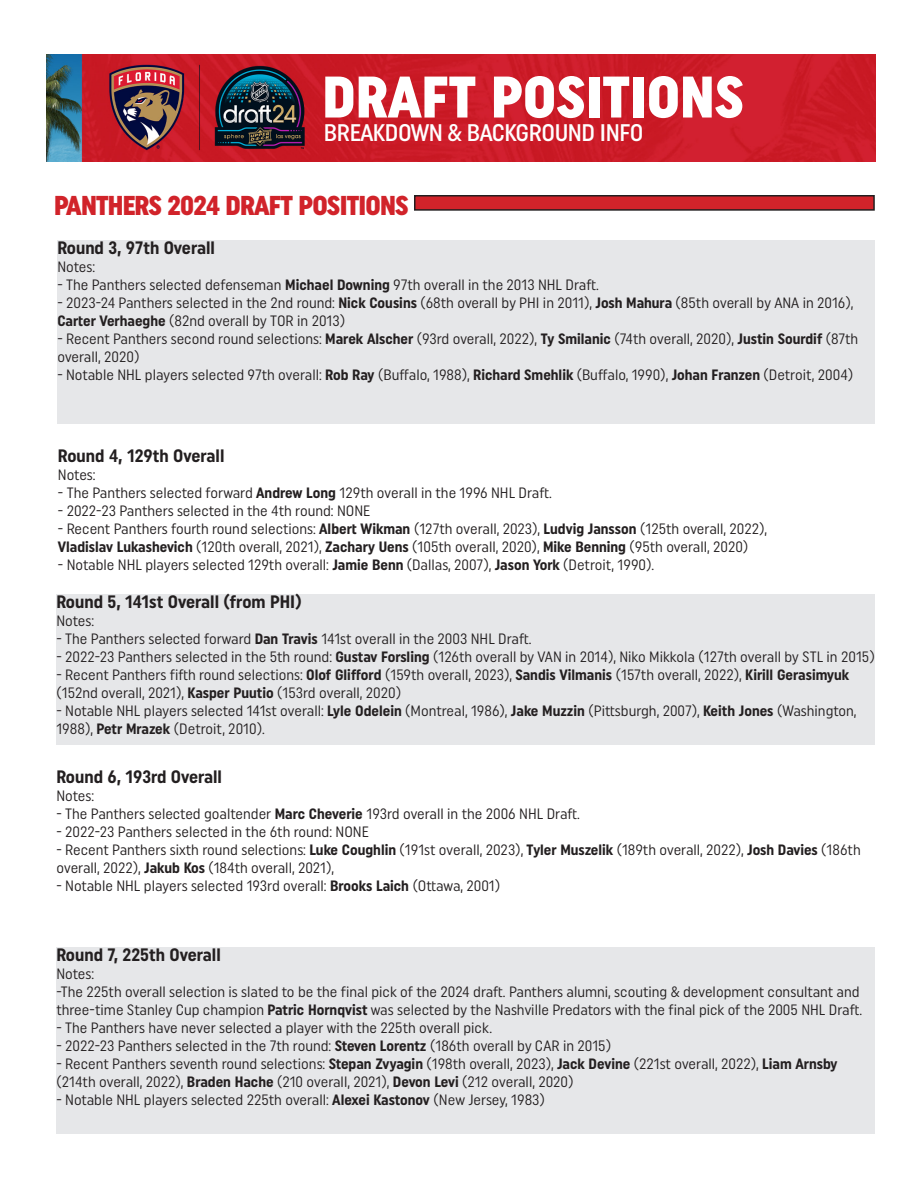
<style>
.page{position:relative;width:918px;height:1188px;background:#fff}
.page>*{position:absolute;margin:0;border:0;box-sizing:border-box;transform-origin:0 0}
.t1{font:900 58.5px "Uniform Condensed";color:#fff}
.t2{font:900 27.3px "Uniform Condensed";letter-spacing:-.03em;color:#d1232a}
.t3{font:500 24px "Uniform Condensed";letter-spacing:-.02em;color:#fff}
.t4{font:700 18px "Uniform Condensed";color:#231f20}
.t5{font:15px/18px "Uniform Condensed";color:#231f20}
.s1{font-weight:700}
</style>
<div class="page">
<div style="left:57px;top:240px;width:818px;height:184px;background:#e6e7e9"></div>
<div style="left:415px;top:196px;width:459px;height:14px;background:#d1232a"></div>
<div style="left:414px;top:195px;width:461px;height:16px;border:2px solid #231f20"></div>
<div style="left:56px;top:594px;width:819px;height:151px;background:#e6e7e9"></div>
<div style="left:56px;top:947px;width:819px;height:187px;background:#e6e7e9"></div>
<img style="left:47px;top:54px;width:829px;height:108px">
<p class="t1" style="left:322px;top:62px;width:423px">DRAFT POSITIONS</p>
<p class="t3" style="left:324px;top:118px;width:321px">BREAKDOWN &amp; BACKGROUND INFO</p>
<p class="t2" style="left:54px;top:189px;width:356px">PANTHERS 2024 DRAFT POSITIONS</p>
<p class="t4" style="left:57px;top:237px;width:159px">Round 3, 97th Overall</p>
<p class="t5" style="left:57px;top:257px;width:39px">Notes:</p>
<p class="t5" style="left:57px;top:275px;width:543px">- The Panthers selected defenseman <span class="s1">Michael Downing</span> 97th overall in the 2013 NHL Draft.</p>
<p class="t5" style="left:57px;top:293px;width:798px">- 2023-24 Panthers selected in the 2nd round: <span class="s1">Nick Cousins</span> (68th overall by PHI in 2011), <span class="s1">Josh Mahura</span> (85th overall by ANA in 2016),<br><span class="s1">Carter Verhaeghe</span> (82nd overall by TOR in 2013)</p>
<p class="t5" style="left:57px;top:329px;width:802px">- Recent Panthers second round selections: <span class="s1">Marek Alscher</span> (93rd overall, 2022), <span class="s1">Ty Smilanic</span> (74th overall, 2020), <span class="s1">Justin Sourdif</span> (87th overall, 2020)</p>
<p class="t5" style="left:57px;top:365px;width:797px">- Notable NHL players selected 97th overall: <span class="s1">Rob Ray</span> (Buffalo, 1988), <span class="s1">Richard Smehlik</span> (Buffalo, 1990), <span class="s1">Johan Franzen</span> (Detroit, 2004)</p>
<p class="t4" style="left:58px;top:445px;width:168px">Round 4, 129th Overall</p>
<p class="t5" style="left:58px;top:465px;width:39px">Notes:</p>
<p class="t5" style="left:58px;top:483px;width:495px">- The Panthers selected forward <span class="s1">Andrew Long</span> 129th overall in the 1996 NHL Draft.</p>
<p class="t5" style="left:58px;top:501px;width:314px">- 2022-23 Panthers selected in the 4th round: NONE</p>
<p class="t5" style="left:58px;top:519px;width:711px">- Recent Panthers fourth round selections: <span class="s1">Albert Wikman</span> (127th overall, 2023), <span class="s1">Ludvig Jansson</span> (125th overall, 2022),</p>
<p class="t5" style="left:58px;top:537px;width:692px"><span class="s1">Vladislav Lukashevich</span> (120th overall, 2021), <span class="s1">Zachary Uens</span> (105th overall, 2020), <span class="s1">Mike Benning</span> (95th overall, 2020)</p>
<p class="t5" style="left:58px;top:555px;width:598px">- Notable NHL players selected 129th overall: <span class="s1">Jamie Benn</span> (Dallas, 2007), <span class="s1">Jason York</span> (Detroit, 1990).</p>
<p class="t4" style="left:56px;top:590px;width:247px">Round 5, 141st Overall (from PHI)</p>
<p class="t5" style="left:56px;top:611px;width:39px">Notes:</p>
<p class="t5" style="left:56px;top:629px;width:477px">- The Panthers selected forward <span class="s1">Dan Travis</span> 141st overall in the 2003 NHL Draft.</p>
<p class="t5" style="left:56px;top:647px;width:820px">- 2022-23 Panthers selected in the 5th round: <span class="s1">Gustav Forsling</span> (126th overall by VAN in 2014), Niko Mikkola (127th overall by STL in 2015)</p>
<p class="t5" style="left:56px;top:665px;width:794px">- Recent Panthers fifth round selections: <span class="s1">Olof Glifford</span> (159th overall, 2023), <span class="s1">Sandis Vilmanis</span> (157th overall, 2022), <span class="s1">Kirill Gerasimyuk </span>(152nd overall, 2021), <span class="s1">Kasper Puutio</span> (153rd overall, 2020)</p>
<p class="t5" style="left:56px;top:701px;width:802px">- Notable NHL players selected 141st overall: <span class="s1">Lyle Odelein</span> (Montreal, 1986), <span class="s1">Jake Muzzin</span> (Pittsburgh, 2007), <span class="s1">Keith Jones</span> (Washington,<br>1988), <span class="s1">Petr Mrazek</span> (Detroit, 2010).</p>
<p class="t4" style="left:56px;top:766px;width:167px">Round 6, 193rd Overall</p>
<p class="t5" style="left:56px;top:786px;width:39px">Notes:</p>
<p class="t5" style="left:56px;top:804px;width:525px">- The Panthers selected goaltender <span class="s1">Marc Cheverie</span> 193rd overall in the 2006 NHL Draft.</p>
<p class="t5" style="left:56px;top:822px;width:314px">- 2022-23 Panthers selected in the 6th round: NONE</p>
<p class="t5" style="left:56px;top:840px;width:806px">- Recent Panthers sixth round selections: <span class="s1">Luke Coughlin</span> (191st overall, 2023), <span class="s1">Tyler Muszelik</span> (189th overall, 2022), <span class="s1">Josh Davies</span> (186th overall, 2022), <span class="s1">Jakub Kos</span> (184th overall, 2021),</p>
<p class="t5" style="left:56px;top:876px;width:445px">- Notable NHL players selected 193rd overall: <span class="s1">Brooks Laich</span> (Ottawa, 2001)</p>
<p class="t4" style="left:56px;top:944px;width:166px">Round 7, 225th Overall</p>
<p class="t5" style="left:56px;top:964px;width:39px">Notes:</p>
<p class="t5" style="left:56px;top:982px;width:807px">-The 225th overall selection is slated to be the final pick of the 2024 draft. Panthers alumni, scouting &amp; development consultant and three-time Stanley Cup champion <span class="s1">Patric Hornqvist</span> was selected by the Nashville Predators with the final pick of the 2005 NHL Draft.</p>
<p class="t5" style="left:56px;top:1018px;width:437px">- The Panthers have never selected a player with the 225th overall pick.</p>
<p class="t5" style="left:56px;top:1036px;width:556px">- 2022-23 Panthers selected in the 7th round: <span class="s1">Steven Lorentz</span> (186th overall by CAR in 2015)</p>
<p class="t5" style="left:56px;top:1054px;width:783px">- Recent Panthers seventh round selections: <span class="s1">Stepan Zvyagin</span> (198th overall, 2023), <span class="s1">Jack Devine</span> (221st overall, 2022), <span class="s1">Liam Arnsby </span>(214th overall, 2022), <span class="s1">Braden Hache</span> (210 overall, 2021), <span class="s1">Devon Levi</span> (212 overall, 2020)</p>
<p class="t5" style="left:56px;top:1090px;width:490px">- Notable NHL players selected 225th overall: <span class="s1">Alexei Kastonov</span> (New Jersey, 1983)</p>
</div>
